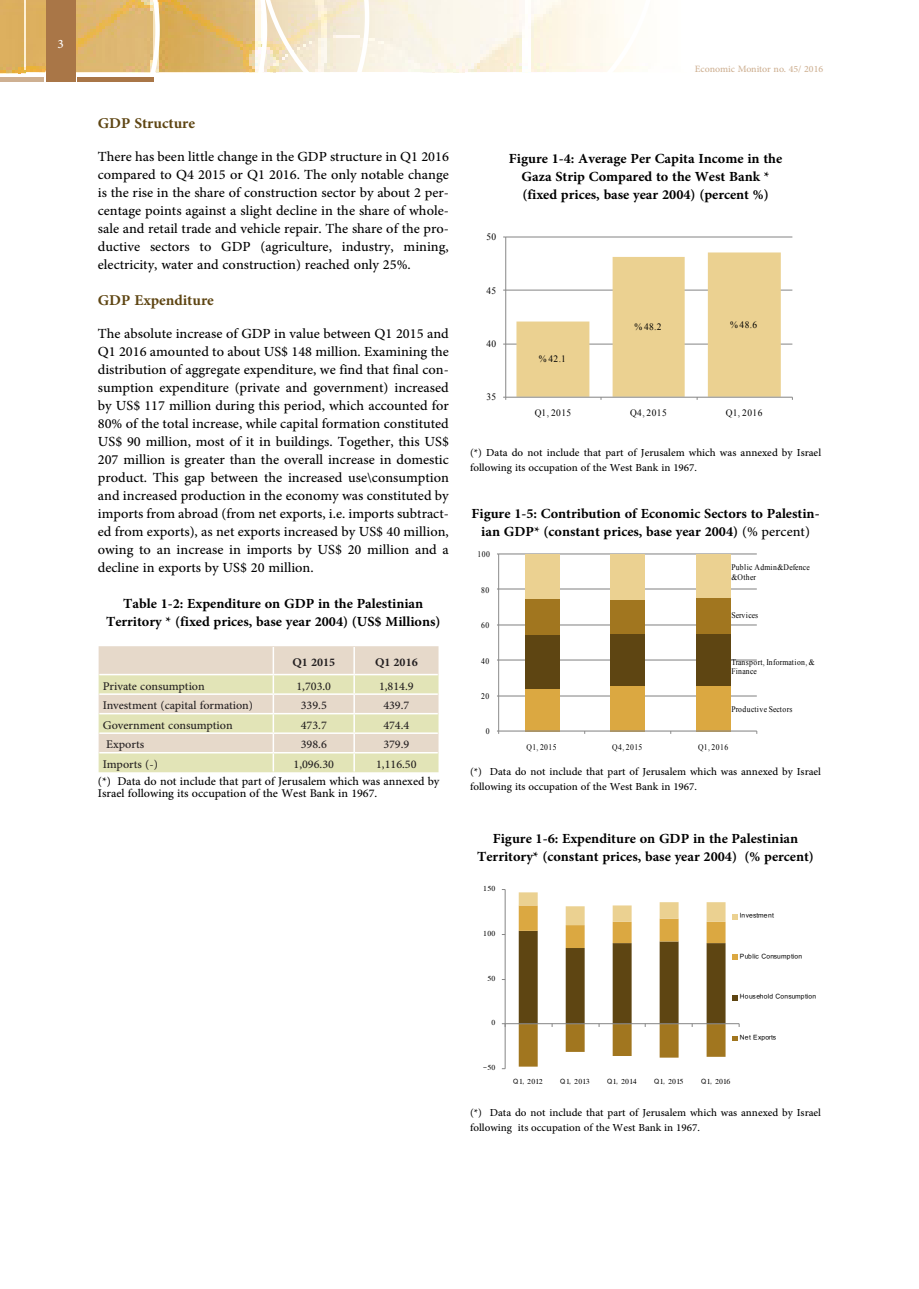
<style>
.page{position:relative;width:919px;height:1289px;background:#fff}
.page>*{position:absolute;margin:0;border:0;box-sizing:border-box;transform-origin:0 0}
.foot{font:700 21px "Adobe Arabic";color:#5e4512}
.foot-2{font:19.5px/18px "Adobe Arabic";color:#000;text-align:justify}
.foot-3{font:700 19.5px/18px "Adobe Arabic";color:#000;text-align:center}
.t1{font:18px "Adobe Arabic";color:#fff}
.t2{font:16.5px "Adobe Arabic";color:#231f20}
.foot-4{font:16.5px/12px "Adobe Arabic";color:#000}
.t3{font:700 16.5px "Adobe Arabic";color:#231f20}
.foot-5{font:15px/15px "Adobe Arabic";color:#000}
.t4{font:13.5px "Adobe Arabic";color:#ceb092}
.t5{font:9.75px "Times New Roman";letter-spacing:.045em;color:#000}
.t6{font:8.55px/9.4px "Times New Roman";letter-spacing:.055em;color:#000;scale:.9 1}
.t7{font:8.55px/9.4px "Times New Roman";letter-spacing:.03em;color:#000;scale:.9 1}
.t8{font:8.55px "Times New Roman";color:#000;scale:.9 1}
.t9{font:7.35px "Simplified Arabic";letter-spacing:.03em;color:#000}
.s1{font-weight:400}
</style>
<div class="page">
<svg style="left:369px;top:0;width:270px;height:73px"></svg>
<svg style="left:267px;top:0;width:102px;height:73px;background:#f4e9d3"></svg>
<svg style="left:0;top:0;width:267px;height:82px;background:#dbb677"></svg>
<hr style="left:77px;top:77px;width:76px;height:4px;background:#a97647">
<hr style="left:0;top:77px;width:44px;height:4px;background:#ceb092">
<svg style="left:99px;top:646px;width:339px;height:126px;background:#e5dfc4"></svg>
<hr style="left:99px;top:732px;width:174px;height:2px;background:#fff">
<hr style="left:99px;top:752px;width:174px;height:1px;background:#fff">
<hr style="left:273px;top:732px;width:81px;height:2px;background:#fff">
<hr style="left:273px;top:752px;width:81px;height:1px;background:#fff">
<hr style="left:354px;top:732px;width:84px;height:2px;background:#fff">
<hr style="left:354px;top:752px;width:84px;height:1px;background:#fff">
<hr style="left:505px;top:343px;width:287px;height:1px;background:#868686">
<hr style="left:505px;top:290px;width:287px;height:1px;background:#868686">
<hr style="left:505px;top:236px;width:287px;height:1px;background:#868686">
<hr style="left:505px;top:237px;width:1px;height:160px;background:#868686">
<hr style="left:505px;top:397px;width:287px;height:1px;background:#868686">
<svg style="left:516px;top:252px;width:264px;height:148px"></svg>
<hr style="left:498px;top:695px;width:258px;height:1px;background:#868686">
<hr style="left:498px;top:659px;width:258px;height:1px;background:#868686">
<hr style="left:498px;top:624px;width:258px;height:1px;background:#868686">
<hr style="left:498px;top:588px;width:258px;height:1px;background:#868686">
<hr style="left:498px;top:553px;width:258px;height:1px;background:#868686">
<div style="left:524px;top:689px;width:35px;height:42px;background:#dba841"></div>
<div style="left:610px;top:685px;width:34px;height:46px;background:#dba841"></div>
<div style="left:696px;top:685px;width:34px;height:46px;background:#dba841"></div>
<div style="left:524px;top:635px;width:35px;height:54px;background:#5e4512"></div>
<div style="left:610px;top:634px;width:34px;height:51px;background:#5e4512"></div>
<div style="left:696px;top:634px;width:34px;height:51px;background:#5e4512"></div>
<div style="left:524px;top:599px;width:35px;height:36px;background:#a1761f"></div>
<div style="left:610px;top:600px;width:34px;height:34px;background:#a1761f"></div>
<div style="left:696px;top:598px;width:34px;height:36px;background:#a1761f"></div>
<div style="left:524px;top:554px;width:35px;height:45px;background:#ebd191"></div>
<div style="left:610px;top:554px;width:34px;height:46px;background:#ebd191"></div>
<div style="left:696px;top:554px;width:34px;height:44px;background:#ebd191"></div>
<hr style="left:498px;top:554px;width:1px;height:177px;background:#868686">
<hr style="left:498px;top:730px;width:258px;height:1px;background:#868686">
<hr style="left:504px;top:889px;width:1px;height:179px;background:#868686">
<hr style="left:505px;top:1023px;width:234px;height:1px;background:#868686">
<svg style="left:518px;top:892px;width:207px;height:174px"></svg>
<svg style="left:732px;top:914px;width:5px;height:5px"></svg>
<svg style="left:732px;top:954px;width:5px;height:6px"></svg>
<svg style="left:732px;top:995px;width:5px;height:6px"></svg>
<svg style="left:732px;top:1036px;width:5px;height:5px"></svg>
<p class="t1" style="left:57px;top:32px;width:8px">3</p>
<p class="foot" style="left:98px;top:108px;width:99px">GDP Structure</p>
<p class="foot-2" style="left:98px;top:145px;width:352px">There has been little change in the GDP structure in Q1 2016 compared to Q4 2015 or Q1 2016. The only notable change is the rise in the share of construction sector by about 2 per&shy;centage points against a slight decline in the share of whole&shy;sale and retail trade and vehicle repair. The share of the pro&shy;ductive sectors to GDP (agriculture, industry, mining, electricity, water and construction) reached only 25%.</p>
<p class="foot" style="left:98px;top:285px;width:117px">GDP Expenditure</p>
<p class="foot-2" style="left:98px;top:322px;width:352px">The absolute increase of GDP in value between Q1 2015 and Q1 2016 amounted to about US$ 148 million. Examining the distribution of aggregate expenditure, we find that final con&shy;sumption expenditure (private and government) increased by US$ 117 million during this period, which accounted for 80% of the total increase, while capital formation constituted US$ 90 million, most of it in buildings. Together, this US$ 207 million is greater than the overall increase in domestic product. This gap between the increased use\consumption and increased production in the economy was constituted by imports from abroad (from net exports, i.e. imports subtract&shy;ed from exports), as net exports increased by US$ 40 million, owing to an increase in imports by US$ 20 million and a decline in exports by US$ 20 million.</p>
<p class="foot-3" style="left:123px;top:592px;width:301px">Table 1-2: Expenditure on GDP in the Palestinian</p>
<p class="foot-3" style="left:106px;top:610px;width:336px">Territory * (fixed prices, base year 2004) (US$ Millions)</p>
<p class="t3" style="left:292px;top:650px;width:44px">Q1 2015</p>
<p class="t3" style="left:375px;top:650px;width:44px">Q1 2016</p>
<p class="t2" style="left:103px;top:674px;width:103px">Private consumption</p>
<p class="t2" style="left:296px;top:674px;width:36px">1,703.0</p>
<p class="t2" style="left:379px;top:674px;width:36px">1,814.9</p>
<p class="t2" style="left:103px;top:694px;width:152px">Investment (capital formation)</p>
<p class="t2" style="left:301px;top:694px;width:28px">339.5</p>
<p class="t2" style="left:383px;top:694px;width:28px">439.7</p>
<p class="t2" style="left:103px;top:713px;width:131px">Government consumption</p>
<p class="t2" style="left:301px;top:713px;width:28px">473.7</p>
<p class="t2" style="left:383px;top:713px;width:28px">474.4</p>
<p class="t2" style="left:106px;top:733px;width:40px">Exports</p>
<p class="t2" style="left:301px;top:733px;width:28px">398.6</p>
<p class="t2" style="left:383px;top:733px;width:28px">379.9</p>
<p class="t2" style="left:103px;top:752px;width:56px">Imports (-)</p>
<p class="t2" style="left:293px;top:752px;width:42px">1,096.30</p>
<p class="t2" style="left:376px;top:752px;width:42px">1,116.50</p>
<p class="foot-4" style="left:98px;top:773px;width:343px">(*) Data do not include that part of Jerusalem which was annexed by<br>Israel following its occupation of the West Bank in 1967.</p>
<p class="t4" style="left:694px;top:59px;width:130px">Economic Monitor no. 45/ 2016</p>
<p class="t5" style="left:486px;top:230px;width:11px">50</p>
<p class="foot-3" style="left:509px;top:147px;width:275px">Figure 1-4: Average Per Capita Income in the</p>
<p class="foot-3" style="left:521px;top:165px;width:249px">Gaza Strip Compared to the West Bank *</p>
<p class="foot-3" style="left:522px;top:183px;width:248px">(fixed prices, base year 2004) (percent %)</p>
<p class="t5" style="left:486px;top:284px;width:11px">45</p>
<p class="t5" style="left:486px;top:337px;width:11px">40</p>
<p class="t5" style="left:486px;top:390px;width:11px">35</p>
<p class="t5" style="left:539px;top:352px;width:29px">% 42.1</p>
<p class="t5" style="left:634px;top:320px;width:29px">% 48.2</p>
<p class="t5" style="left:730px;top:318px;width:29px">% 48.6</p>
<p class="t5" style="left:534px;top:406px;width:38px">Q1, 2015</p>
<p class="t5" style="left:630px;top:406px;width:38px">Q4, 2015</p>
<p class="t5" style="left:725px;top:406px;width:38px">Q1, 2016</p>
<p class="foot-5" style="left:470px;top:443px;width:352px">(*) Data do not include that part of Jerusalem which was annexed by Israel following its occupation of the West Bank in 1967.</p>
<p class="foot-3" style="left:471px;top:502px;width:349px">Figure 1-5: Contribution of Economic Sectors to Palestin&shy;ian GDP* (constant prices, base year 2004) <span class="s1">(% percent)</span></p>
<p class="t6" style="left:477px;top:549px;width:15px">100</p>
<p class="t6" style="left:481px;top:585px;width:10px">80</p>
<p class="t6" style="left:481px;top:620px;width:10px">60</p>
<p class="t6" style="left:481px;top:656px;width:10px">40</p>
<p class="t6" style="left:481px;top:691px;width:10px">20</p>
<p class="t6" style="left:485px;top:726px;width:6px">0</p>
<p class="t6" style="left:731px;top:562px;width:89px">Public Admin&amp;Defence &amp;Other</p>
<p class="t8" style="left:731px;top:609px;width:31px">Services</p>
<p class="t7" style="left:731px;top:657px;width:94px">Transport, Information, &amp;<br>Finance</p>
<p class="t6" style="left:731px;top:704px;width:69px">Productive Sectors</p>
<p class="t6" style="left:526px;top:742px;width:35px">Q1, 2015</p>
<p class="t6" style="left:612px;top:742px;width:35px">Q4, 2015</p>
<p class="t6" style="left:698px;top:742px;width:35px">Q1, 2016</p>
<p class="foot-5" style="left:470px;top:762px;width:352px">(*) Data do not include that part of Jerusalem which was annexed by Israel following its occupation of the West Bank in 1967.</p>
<p class="foot-3" style="left:477px;top:826px;width:338px">Figure 1-6: Expenditure on GDP in the Palestinian<br>Territory* (constant prices, base year 2004) (% percent)</p>
<p class="t9" style="left:483px;top:882px;width:14px">150</p>
<p class="t9" style="left:483px;top:927px;width:14px">100</p>
<p class="t9" style="left:487px;top:971px;width:10px">50</p>
<p class="t9" style="left:491px;top:1016px;width:5px">0</p>
<p class="t9" style="left:483px;top:1061px;width:14px">-50</p>
<p class="t9" style="left:740px;top:909px;width:35px">Investment</p>
<p class="t9" style="left:740px;top:950px;width:64px">Public Consumption</p>
<p class="t9" style="left:740px;top:990px;width:78px">Household Consumption</p>
<p class="t9" style="left:740px;top:1031px;width:38px">Net Exports</p>
<p class="t9" style="left:513px;top:1075px;width:31px">Q1, 2012</p>
<p class="t9" style="left:560px;top:1075px;width:31px">Q1, 2013</p>
<p class="t9" style="left:607px;top:1075px;width:31px">Q1, 2014</p>
<p class="t9" style="left:654px;top:1075px;width:31px">Q1, 2015</p>
<p class="t9" style="left:701px;top:1075px;width:31px">Q1, 2016</p>
<p class="foot-5" style="left:470px;top:1103px;width:352px">(*) Data do not include that part of Jerusalem which was annexed by Israel following its occupation of the West Bank in 1967.</p>
</div>
